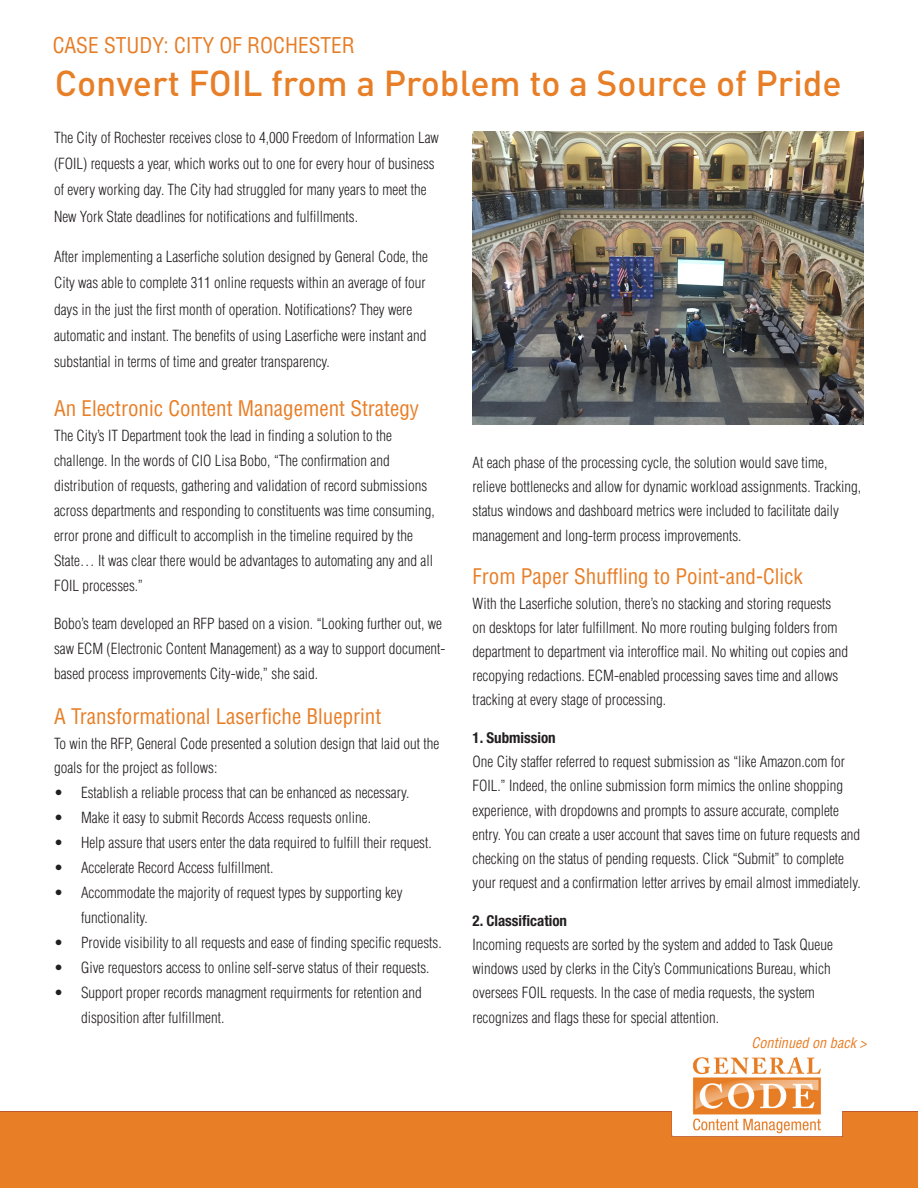
<style>
.page{position:relative;width:918px;height:1188px;background:#fff}
.page>*{position:absolute;margin:0;border:0;box-sizing:border-box;transform-origin:0 0}
.t1{font:500 35.7px "DIN Pro";color:#e87e26}
.t2{font:condensed 21.3px "Helvetica LT Std";color:#e67d27}
.Body_copy{font:condensed 21px "Helvetica LT Std";color:#e87e26}
.Body_copy-2{font:300 condensed 15px/24.2px "Helvetica LT Std";color:#231f20}
.Body_copy-3{font:700 condensed 15px "Helvetica Neue LT Std";color:#231f20}
.Body_copy-4{font:italic condensed 14.25px "Helvetica LT Std";color:#e87e26}
</style>
<div class="page">
<div style="left:0;top:1111px;width:918px;height:77px;background:#e87e26"></div>
<hr style="left:0;top:1111px;width:918px;height:1px;background:#bd582a">
<svg style="left:671px;top:1111px;width:172px;height:26px"></svg>
<div style="left:672px;top:1074px;width:170px;height:61px;background:#fff"></div>
<img style="left:692px;top:1057px;width:129px;height:77px">
<img style="left:473px;top:132px;width:391px;height:293px">
<p class="t2" style="left:53px;top:32px;width:304px">CASE STUDY: CITY OF ROCHESTER</p>
<p class="t1" style="left:55px;top:54px;width:789px">Convert FOIL from a Problem to a Source of Pride</p>
<p class="Body_copy-2" style="left:54px;top:124px;width:386px;line-height:26.4px">The City of Rochester receives close to 4,000 Freedom of Information Law (FOIL) requests a year, which works out to one for every hour of business of every working day. The City had struggled for many years to meet the New York State deadlines for notifications and fulfillments.</p>
<p class="Body_copy-2" style="left:54px;top:243px;width:376px;line-height:26.4px">After implementing a Laserfiche solution designed by General Code, the City was able to complete 311 online requests within an average of four days in the just the first month of operation. Notifications? They were automatic and instant. The benefits of using Laserfiche were instant and substantial in terms of time and greater transparency.</p>
<p class="Body_copy" style="left:54px;top:396px;width:367px">An Electronic Content Management Strategy</p>
<p class="Body_copy-2" style="left:54px;top:423px;width:382px;line-height:24.9px">The City’s IT Department took the lead in finding a solution to the challenge. In the words of CIO Lisa Bobo, “The confirmation and distribution of requests, gathering and validation of record submissions across departments and responding to constituents was time consuming, error prone and difficult to accomplish in the timeline required by the State… It was clear there would be advantages to automating any and all FOIL processes.”</p>
<p class="Body_copy-2" style="left:54px;top:611px;width:393px;line-height:24.9px">Bobo’s team developed an RFP based on a vision. “Looking further out, we saw ECM (Electronic Content Management) as a way to support document&shy;based process improvements City-wide,” she said.</p>
<p class="Body_copy" style="left:54px;top:703px;width:329px">A Transformational Laserfiche Blueprint</p>
<p class="Body_copy-2" style="left:54px;top:731px;width:387px;line-height:24.9px">To win the RFP, General Code presented a solution design that laid out the goals for the project as follows:</p>
<p class="Body_copy-2" style="left:54px;top:781px;width:357px">• Establish a reliable process that can be enhanced as necessary.</p>
<p class="Body_copy-2" style="left:54px;top:806px;width:318px">• Make it easy to submit Records Access requests online.</p>
<p class="Body_copy-2" style="left:54px;top:831px;width:379px">• Help assure that users enter the data required to fulfill their request.</p>
<p class="Body_copy-2" style="left:54px;top:856px;width:221px">• Accelerate Record Access fulfillment.</p>
<p class="Body_copy-2" style="left:81px;top:880px;width:323px;line-height:24.9px;text-indent:-27px">• Accommodate the majority of request types by supporting key functionality.</p>
<p class="Body_copy-2" style="left:54px;top:930px;width:389px">• Provide visibility to all requests and ease of finding specific requests.</p>
<p class="Body_copy-2" style="left:54px;top:955px;width:377px">• Give requestors access to online self-serve status of their requests.</p>
<p class="Body_copy-2" style="left:81px;top:980px;width:342px;line-height:24.9px;text-indent:-27px">• Support proper records managment requirments for retention and disposition after fulfillment.</p>
<p class="Body_copy-2" style="left:473px;top:450px;width:390px">At each phase of the processing cycle, the solution would save time, relieve bottlenecks and allow for dynamic workload assignments. Tracking, status windows and dashboard metrics were included to facilitate daily management and long-term process improvements.</p>
<p class="Body_copy" style="left:473px;top:564px;width:332px">From Paper Shuffling to Point-and-Click</p>
<p class="Body_copy-2" style="left:473px;top:591px;width:377px">With the Laserfiche solution, there’s no stacking and storing requests on desktops for later fulfillment. No more routing bulging folders from department to department via interoffice mail. No whiting out copies and recopying redactions. ECM-enabled processing saves time and allows tracking at every stage of processing.</p>
<p class="Body_copy-3" style="left:473px;top:729px;width:85px">1. Submission</p>
<p class="Body_copy-2" style="left:473px;top:750px;width:390px">One City staffer referred to request submission as “like Amazon.com for FOIL.” Indeed, the online submission form mimics the online shopping experience, with dropdowns and prompts to assure accurate, complete entry. You can create a user account that saves time on future requests and checking on the status of pending requests. Click “Submit” to complete your request and a confirmation letter arrives by email almost immediately.</p>
<p class="Body_copy-3" style="left:473px;top:911px;width:96px">2. Classification</p>
<p class="Body_copy-2" style="left:473px;top:932px;width:362px">Incoming requests are sorted by the system and added to Task Queue windows used by clerks in the City’s Communications Bureau, which oversees FOIL requests. In the case of media requests, the system recognizes and flags these for special attention.</p>
<p class="Body_copy-4" style="left:752px;top:1034px;width:117px">Continued on back &gt;</p>
</div>
